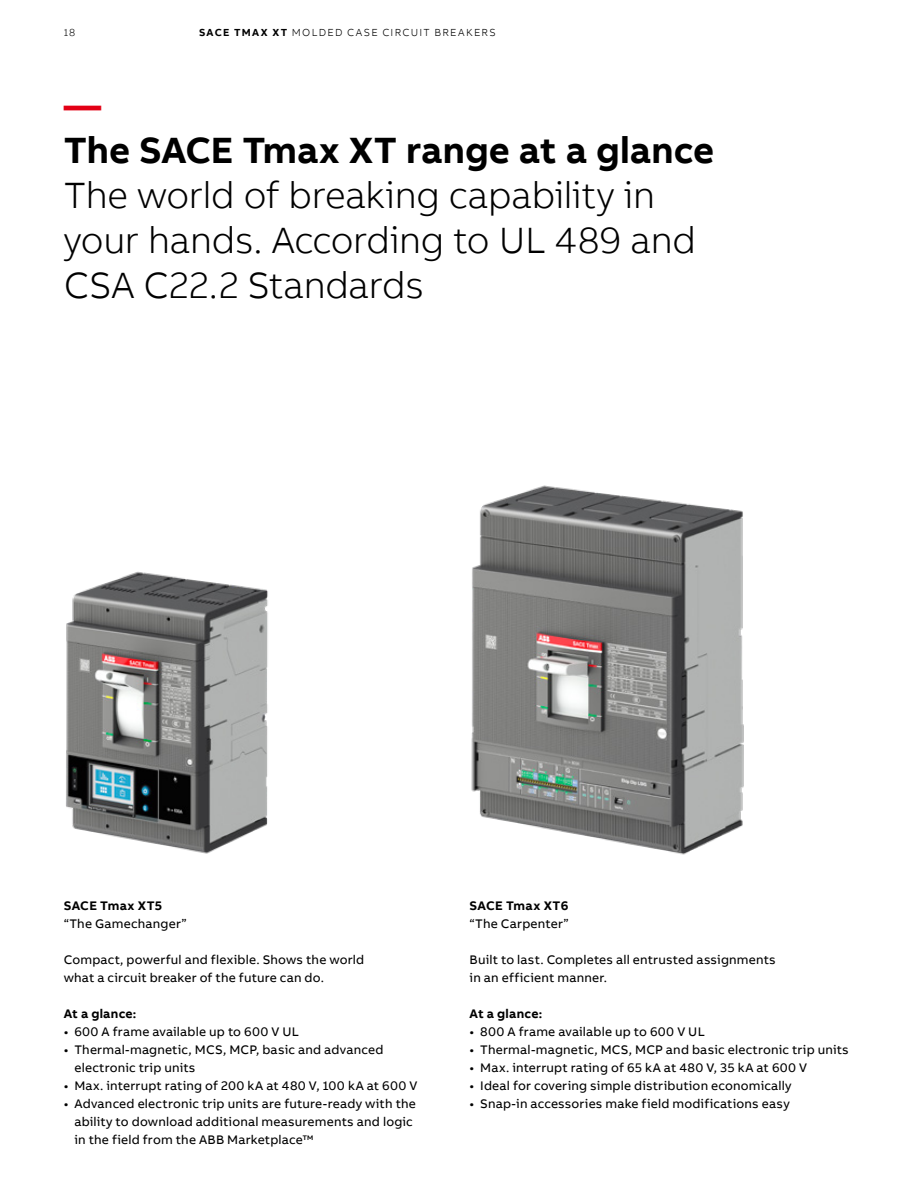
<style>
.page{position:relative;width:918px;height:1188px;background:#fff}
.page>*{position:absolute;margin:0;border:0;box-sizing:border-box;transform-origin:0 0}
.t1{font:300 37.5px/45px "AB Bvoice";letter-spacing:-.01em;color:#000}
.t2{font:700 37.5px "AB Bvoice";color:#000}
.t3{font:700 37.5px "AB Bvoice";color:#e30015}
.t4{font:12.75px/18px "AB Bvoice";letter-spacing:.015em;color:#000}
.t5{font:700 12.75px "AB Bvoice";letter-spacing:.02em;color:#000}
.t6{font:300 10.5px "AB Bvoice";letter-spacing:.12em;color:#000}
.s1{font-weight:700}
</style>
<div class="page">
<img style="left:471px;top:485px;width:273px;height:370px">
<img style="left:66px;top:571px;width:202px;height:283px">
<p class="t6" style="left:64px;top:26px;width:13px">18</p>
<p class="t6" style="left:199px;top:26px;width:298px"><span class="s1">SACE TMAX XT</span> MOLDED CASE CIRCUIT BREAKERS</p>
<h1 class="t3" style="left:64px;top:81px;width:39px">—</h1>
<h1 class="t2" style="left:64px;top:126px;width:652px">The SACE Tmax XT range at a glance</h1>
<h1 class="t1" style="left:64px;top:173px;width:634px">The world of breaking capability in your hands. According to UL 489 and<br>CSA C22.2 Standards</h1>
<p class="t5" style="left:64px;top:897px;width:100px">SACE Tmax XT5</p>
<p class="t4" style="left:64px;top:915px;width:125px">“The Gamechanger”</p>
<p class="t4" style="left:64px;top:951px;width:302px">Compact, powerful and flexible. Shows the world what a circuit breaker of the future can do.</p>
<p class="t5" style="left:64px;top:1005px;width:74px">At a glance:</p>
<p class="t4" style="left:64px;top:1023px;width:237px">• 600 A frame available up to 600 V UL</p>
<p class="t4" style="left:74px;top:1041px;width:310px;text-indent:-11px">• Thermal-magnetic, MCS, MCP, basic and advanced electronic trip units</p>
<p class="t4" style="left:64px;top:1077px;width:355px">• Max. interrupt rating of 200 kA at 480 V, 100 kA at 600 V</p>
<p class="t4" style="left:74px;top:1095px;width:343px;text-indent:-11px">• Advanced electronic trip units are future-ready with the ability to download additional measurements and logic in the field from the ABB Marketplace™</p>
<p class="t5" style="left:470px;top:897px;width:100px">SACE Tmax XT6</p>
<p class="t4" style="left:470px;top:915px;width:101px">“The Carpenter”</p>
<p class="t4" style="left:470px;top:951px;width:308px">Built to last. Completes all entrusted assignments in an efficient manner.</p>
<p class="t5" style="left:470px;top:1005px;width:74px">At a glance:</p>
<p class="t4" style="left:470px;top:1023px;width:237px">• 800 A frame available up to 600 V UL</p>
<p class="t4" style="left:470px;top:1041px;width:381px">• Thermal-magnetic, MCS, MCP and basic electronic trip units</p>
<p class="t4" style="left:470px;top:1059px;width:339px">• Max. interrupt rating of 65 kA at 480 V, 35 kA at 600 V</p>
<p class="t4" style="left:470px;top:1077px;width:324px">• Ideal for covering simple distribution economically</p>
<p class="t4" style="left:470px;top:1095px;width:322px">• Snap-in accessories make field modifications easy</p>
</div>
